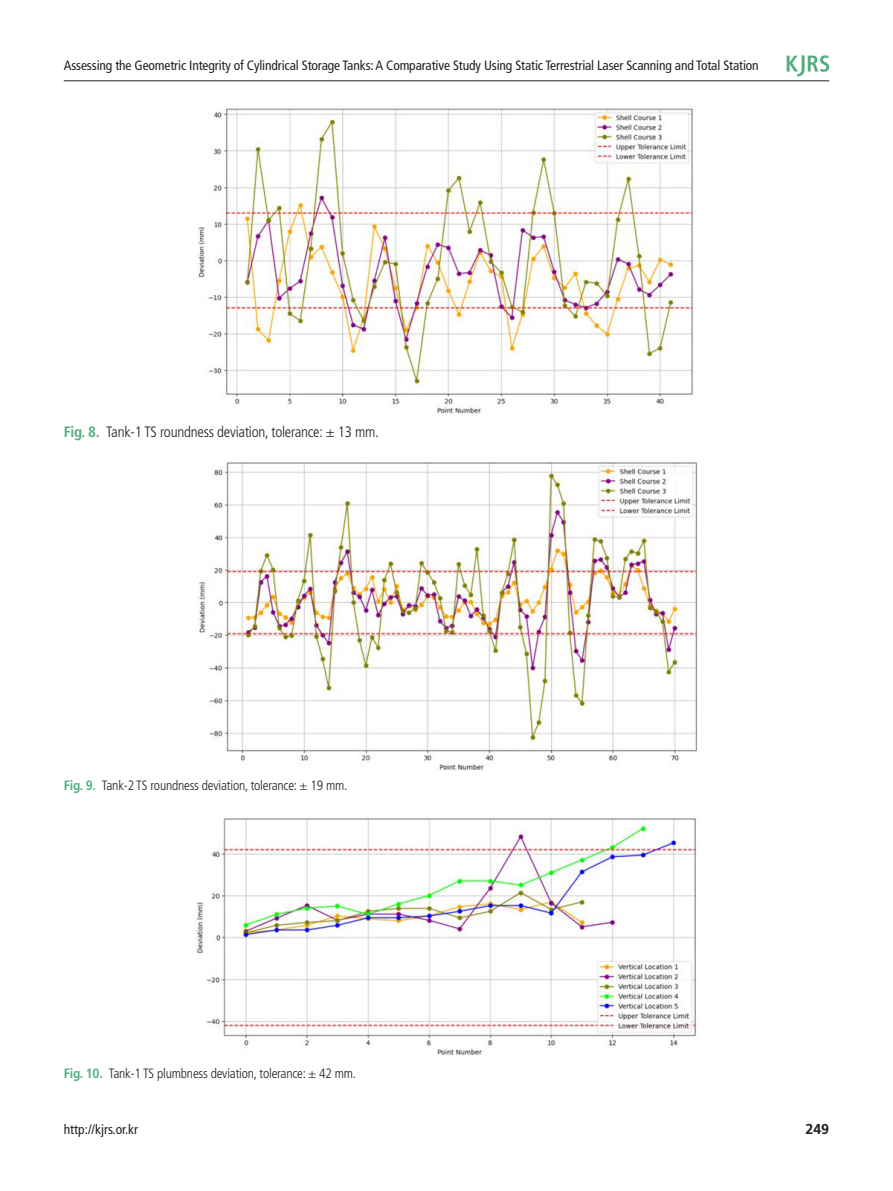
<style>
.page{position:relative;width:893px;height:1191px;background:#fff}
.page>*{position:absolute;margin:0;border:0;box-sizing:border-box;transform-origin:0 0}
.t1{font:300 condensed 15px "Frutiger LT Std";letter-spacing:-.015em;color:#231f20}
.t2{font:700 14.25px "Frutiger LT Std";color:#231f20}
.t3{font:condensed 13.5px "Frutiger LT Std";letter-spacing:-.01em;color:#231f20}
.t4{font:300 condensed 13.5px "Frutiger LT Std";letter-spacing:-.015em;color:#231f20}
.s1{font-weight:700;color:#54ae7e}
</style>
<div class="page">
<hr style="left:64px;top:80px;width:765px;height:1px;background:#231f20">
<svg style="left:787px;top:55px;width:42px;height:21px"></svg>
<img style="left:198px;top:108px;width:495px;height:306px">
<img style="left:198px;top:462px;width:500px;height:308px">
<img style="left:196px;top:818px;width:501px;height:238px">
<p class="t3" style="left:64px;top:60px;width:696px">Assessing the Geometric Integrity of Cylindrical Storage Tanks:A Comparative Study Using Static Terrestrial Laser Scanning and Total Station</p>
<p class="t1" style="left:64px;top:425px;width:317px"><span class="s1">Fig. 8.</span> Tank-1 TS roundness deviation, tolerance: ± 13 mm.</p>
<p class="t4" style="left:64px;top:779px;width:285px"><span class="s1">Fig. 9.</span> Tank-2 TS roundness deviation, tolerance: ± 19 mm.</p>
<p class="t4" style="left:64px;top:1067px;width:294px"><span class="s1">Fig. 10.</span> Tank-1 TS plumbness deviation, tolerance: ± 42 mm.</p>
<p class="t3" style="left:64px;top:1123px;width:76px">http://kjrs.or.kr</p>
<p class="t2" style="left:805px;top:1123px;width:25px">249</p>
</div>
